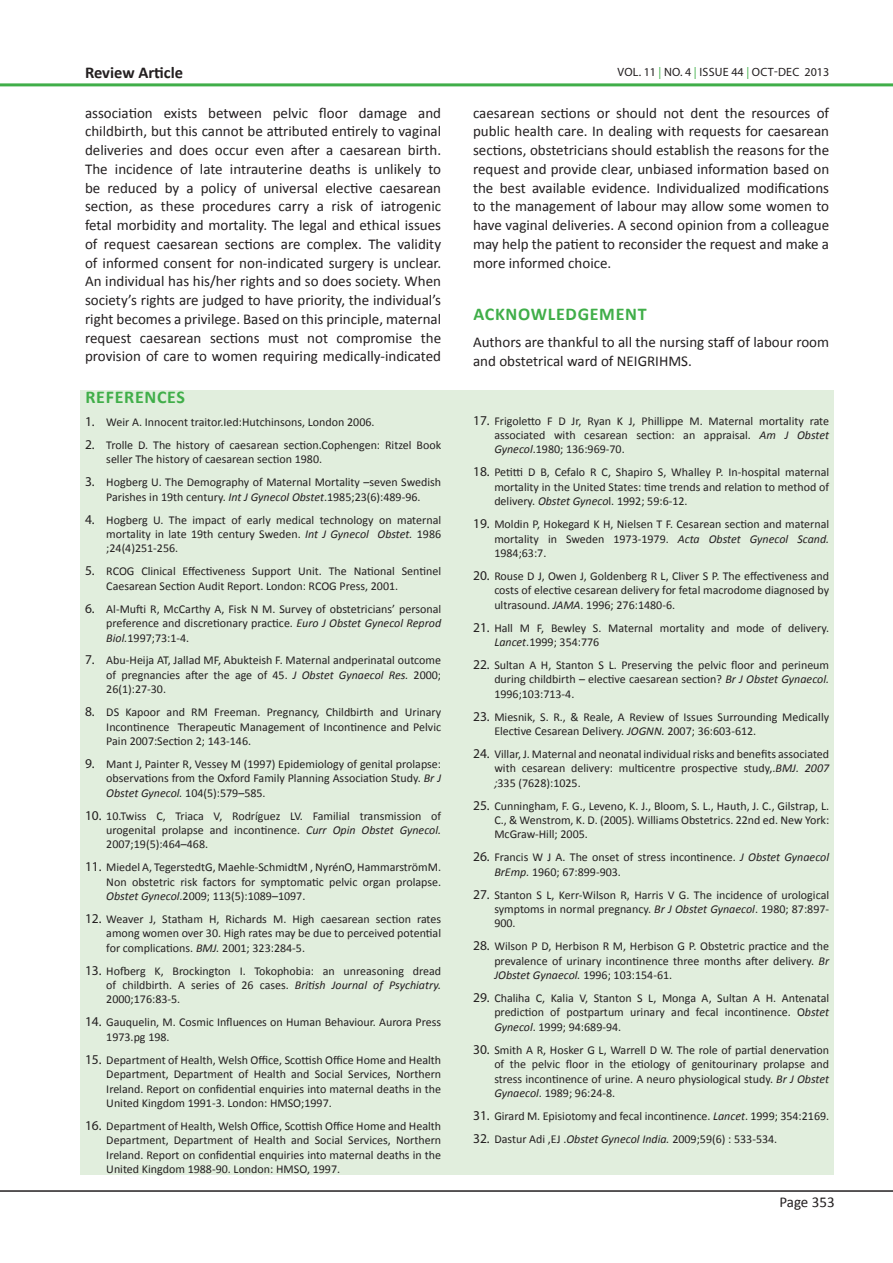
<style>
.page{position:relative;width:893px;height:1263px;background:#fff}
.page>*{position:absolute;margin:0;border:0;box-sizing:border-box;transform-origin:0 0}
.Heading_2_-_Sub_head{font:700 18px "Calibri";letter-spacing:.04em;color:#40ae49}
.Abstract_Words{font:700 16.5px "Calibri";color:#231f20}
.Normal_Text{font:15px/18.8px "Calibri";color:#231f20;text-align:justify}
.Refrence_Text{font:12px/14.4px "Calibri";color:#231f20;text-align:justify}
.t1{font:12px "Myriad Pro";letter-spacing:.02em;color:#231f20}
.s1{color:#40ae49}
.s2{font-family:"Myriad Pro";font-size:13.5px}
.s3{font-style:italic}
</style>
<div class="page">
<hr style="left:0;top:1190px;width:893px;height:2px;background:#231f20">
<hr style="left:0;top:83px;width:893px;height:3px;background:#40ae49">
<div style="left:80px;top:390px;width:754px;height:785px;background:#e1eedd"></div>
<p class="Abstract_Words" style="left:85px;top:62px;width:100px">Review Article</p>
<p class="Normal_Text" style="left:85px;top:103px;width:358px">association exists between pelvic floor damage and childbirth, but this cannot be attributed entirely to vaginal deliveries and does occur even after a caesarean birth.<br>The incidence of late intrauterine deaths is unlikely to be reduced by a policy of universal elective caesarean section, as these procedures carry a risk of iatrogenic fetal morbidity and mortality. The legal and ethical issues of request caesarean sections are complex. The validity of informed consent for non-indicated surgery is unclear.<br>An individual has his/her rights and so does society. When society’s rights are judged to have priority, the individual’s right becomes a privilege. Based on this principle, maternal request caesarean sections must not compromise the provision of care to women requiring medically-indicated</p>
<p class="Normal_Text" style="left:473px;top:103px;width:358px">caesarean sections or should not dent the resources of public health care. In dealing with requests for caesarean sections, obstetricians should establish the reasons for the request and provide clear, unbiased information based on the best available evidence. Individualized modifications to the management of labour may allow some women to have vaginal deliveries. A second opinion from a colleague may help the patient to reconsider the request and make a more informed choice.</p>
<p class="t1" style="left:617px;top:65px;width:213px">VOL. 11 <span class="s1">|</span> NO. 4 <span class="s1">|</span> ISSUE 44 <span class="s1">|</span> OCT-DEC 2013</p>
<p class="Heading_2_-_Sub_head" style="left:473px;top:302px;width:175px">ACKNOWLEDGEMENT</p>
<p class="Normal_Text" style="left:473px;top:333px;width:358px">Authors are thankful to all the nursing staff of labour room and obstetrical ward of NEIGRIHMS.</p>
<p class="Heading_2_-_Sub_head" style="left:85px;top:386px;width:101px">REFERENCES</p>
<p class="Refrence_Text" style="left:85px;top:415px;width:291px"><span class="s2">1.</span> Weir A. Innocent traitor.Ied:Hutchinsons, London 2006.</p>
<p class="Refrence_Text" style="left:106px;top:438px;width:336px;text-indent:-21px"><span class="s2">2.</span> Trolle D. The history of caesarean section.Cophengen: Ritzel Book seller The history of caesarean section 1980.</p>
<p class="Refrence_Text" style="left:85px;top:475px;width:358px;text-align:center"><span class="s2">3.</span> Hogberg U. The Demography of Maternal Mortality –seven Swedish<br>Parishes in 19th century. <span class="s3">Int J Gynecol Obstet</span>.1985;23(6):489-96.</p>
<p class="Refrence_Text" style="left:106px;top:512px;width:336px;text-indent:-21px"><span class="s2">4.</span> Hogberg U. The impact of early medical technology on maternal mortality in late 19th century Sweden. <span class="s3">Int J Gynecol Obstet.</span> 1986 ;24(4)251-256.</p>
<p class="Refrence_Text" style="left:106px;top:564px;width:336px;text-indent:-21px"><span class="s2">5.</span> RCOG Clinical Effectiveness Support Unit. The National Sentinel<br>Caesarean Section Audit Report. London: RCOG Press, 2001.</p>
<p class="Refrence_Text" style="left:106px;top:601px;width:336px;text-indent:-21px"><span class="s2">6.</span> Al-Mufti R, McCarthy A, Fisk N M. Survey of obstetricians’ personal preference and discretionary practice. <span class="s3">Euro J Obstet Gynecol Reprod Biol.</span>1997;73:1-4.</p>
<p class="Refrence_Text" style="left:106px;top:653px;width:336px;text-indent:-21px"><span class="s2">7.</span> Abu-Heija AT, Jallad MF, Abukteish F. Maternal andperinatal outcome of pregnancies after the age of 45. <span class="s3">J Obstet Gynaecol Res.</span> 2000; 26(1):27-30.</p>
<p class="Refrence_Text" style="left:106px;top:705px;width:336px;text-indent:-21px"><span class="s2">8.</span> DS Kapoor and RM Freeman. Pregnancy, Childbirth and Urinary Incontinence Therapeutic Management of Incontinence and Pelvic Pain 2007:Section 2; 143-146.</p>
<p class="Refrence_Text" style="left:106px;top:757px;width:336px;text-indent:-21px"><span class="s2">9.</span> Mant J, Painter R, Vessey M (1997) Epidemiology of genital prolapse: observations from the Oxford Family Planning Association Study. <span class="s3">Br J Obstet Gynecol.</span> 104(5):579–585.</p>
<p class="Refrence_Text" style="left:106px;top:808px;width:336px;text-indent:-21px"><span class="s2">10.</span> 10.Twiss C, Triaca V, Rodríguez LV. Familial transmission of urogenital prolapse and incontinence. <span class="s3">Curr Opin Obstet Gynecol.<br></span>2007;19(5):464–468.</p>
<p class="Refrence_Text" style="left:106px;top:860px;width:336px;text-indent:-21px"><span class="s2">11.</span> Miedel A, TegerstedtG, Maehle-SchmidtM , NyrénO, HammarströmM.<br>Non obstetric risk factors for symptomatic pelvic organ prolapse.<br><span class="s3">Obstet Gynecol</span>.2009; 113(5):1089–1097.</p>
<p class="Refrence_Text" style="left:106px;top:912px;width:336px;text-indent:-21px"><span class="s2">12.</span> Weaver J, Statham H, Richards M. High caesarean section rates among women over 30. High rates may be due to perceived potential for complications. <span class="s3">BMJ.</span> 2001; 323:284-5.</p>
<p class="Refrence_Text" style="left:106px;top:963px;width:336px;text-indent:-21px"><span class="s2">13.</span> Hofberg K, Brockington I. Tokophobia: an unreasoning dread of childbirth. A series of 26 cases. <span class="s3">British Journal of Psychiatry.<br></span>2000;176:83-5.</p>
<p class="Refrence_Text" style="left:106px;top:1015px;width:336px;text-indent:-21px"><span class="s2">14.</span> Gauquelin, M. Cosmic Influences on Human Behaviour. Aurora Press<br>1973.pg 198.</p>
<p class="Refrence_Text" style="left:106px;top:1052px;width:336px;text-indent:-21px"><span class="s2">15.</span> Department of Health, Welsh Office, Scottish Office Home and Health Department, Department of Health and Social Services, Northern Ireland. Report on confidential enquiries into maternal deaths in the United Kingdom 1991-3. London: HMSO;1997.</p>
<p class="Refrence_Text" style="left:106px;top:1119px;width:336px;text-indent:-21px"><span class="s2">16.</span> Department of Health, Welsh Office, Scottish Office Home and Health Department, Department of Health and Social Services, Northern Ireland. Report on confidential enquiries into maternal deaths in the United Kingdom 1988-90. London: HMSO, 1997.</p>
<p class="Refrence_Text" style="left:494px;top:413px;width:336px;text-indent:-21px"><span class="s2">17.</span> Frigoletto F D Jr, Ryan K J, Phillippe M. Maternal mortality rate associated with cesarean section: an appraisal. <span class="s3">Am J Obstet Gynecol</span>.1980; 136:969-70.</p>
<p class="Refrence_Text" style="left:494px;top:465px;width:336px;text-indent:-21px"><span class="s2">18.</span> Petitti D B, Cefalo R C, Shapiro S, Whalley P. In-hospital maternal mortality in the United States: time trends and relation to method of delivery. <span class="s3">Obstet Gyneco</span>l. 1992; 59:6-12.</p>
<p class="Refrence_Text" style="left:494px;top:517px;width:336px;text-indent:-21px"><span class="s2">19.</span> Moldin P, Hokegard K H, Nielsen T F. Cesarean section and maternal mortality in Sweden 1973-1979. <span class="s3">Acta Obstet Gynecol Scand.<br></span>1984;63:7.</p>
<p class="Refrence_Text" style="left:494px;top:569px;width:336px;text-indent:-21px"><span class="s2">20.</span> Rouse D J, Owen J, Goldenberg R L, Cliver S P. The effectiveness and costs of elective cesarean delivery for fetal macrodome diagnosed by ultrasound. <span class="s3">JAMA</span>. 1996; 276:1480-6.</p>
<p class="Refrence_Text" style="left:494px;top:620px;width:336px;text-indent:-21px"><span class="s2">21.</span> Hall M F, Bewley S. Maternal mortality and mode of delivery.<br><span class="s3">Lancet</span>.1999; 354:776</p>
<p class="Refrence_Text" style="left:494px;top:658px;width:336px;text-indent:-21px"><span class="s2">22.</span> Sultan A H, Stanton S L. Preserving the pelvic floor and perineum during childbirth – elective caesarean section? <span class="s3">Br J Obstet Gynaecol.<br></span>1996;103:713-4.</p>
<p class="Refrence_Text" style="left:494px;top:709px;width:336px;text-indent:-21px"><span class="s2">23.</span> Miesnik, S. R., &amp; Reale, A Review of Issues Surrounding Medically<br>Elective Cesarean Delivery. <span class="s3">JOGNN.</span> 2007; 36:603-612.</p>
<p class="Refrence_Text" style="left:494px;top:747px;width:336px;text-indent:-21px"><span class="s2">24.</span> Villar, J. Maternal and neonatal individual risks and benefits associated with cesarean delivery: multicentre prospective study,.<span class="s3">BMJ. 2007 ;</span>335 (7628):1025.</p>
<p class="Refrence_Text" style="left:494px;top:798px;width:336px;text-indent:-21px"><span class="s2">25.</span> Cunningham, F. G., Leveno, K. J., Bloom, S. L., Hauth, J. C., Gilstrap, L.<br>C., &amp; Wenstrom, K. D. (2005). Williams Obstetrics. 22nd ed. New York:<br>McGraw-Hill; 2005.</p>
<p class="Refrence_Text" style="left:494px;top:850px;width:336px;text-indent:-21px"><span class="s2">26.</span> Francis W J A. The onset of stress incontinence. <span class="s3">J Obstet Gynaecol<br>BrEmp.</span> 1960; 67:899-903.</p>
<p class="Refrence_Text" style="left:494px;top:887px;width:336px;text-indent:-21px"><span class="s2">27.</span> Stanton S L, Kerr-Wilson R, Harris V G. The incidence of urological symptoms in normal pregnancy. <span class="s3">Br J Obstet Gynaecol</span>. 1980; 87:897- 900.</p>
<p class="Refrence_Text" style="left:494px;top:939px;width:336px;text-indent:-21px"><span class="s2">28.</span> Wilson P D, Herbison R M, Herbison G P. Obstetric practice and the prevalence of urinary incontinence three months after delivery. <span class="s3">Br JObstet Gynaecol.</span> 1996; 103:154-61.</p>
<p class="Refrence_Text" style="left:494px;top:991px;width:336px;text-indent:-21px"><span class="s2">29.</span> Chaliha C, Kalia V, Stanton S L, Monga A, Sultan A H. Antenatal prediction of postpartum urinary and fecal incontinence. O<span class="s3">bstet Gynecol</span>. 1999; 94:689-94.</p>
<p class="Refrence_Text" style="left:494px;top:1042px;width:336px;text-indent:-21px"><span class="s2">30.</span> Smith A R, Hosker G L, Warrell D W. The role of partial denervation of the pelvic floor in the etiology of genitourinary prolapse and stress incontinence of urine. A neuro physiological study. <span class="s3">Br J Obstet Gynaecol</span>. 1989; 96:24-8.</p>
<p class="Refrence_Text" style="left:473px;top:1109px;width:358px"><span class="s2">31.</span> Girard M. Episiotomy and fecal incontinence. <span class="s3">Lancet</span>. 1999; 354:2169.</p>
<p class="Refrence_Text" style="left:473px;top:1131px;width:306px"><span class="s2">32.</span> Dastur Adi ,EJ .<span class="s3">Obstet Gynecol India.</span> 2009;59(6) : 533-534.</p>
<p class="Normal_Text" style="left:779px;top:1193px;width:57px">Page 353</p>
</div>
